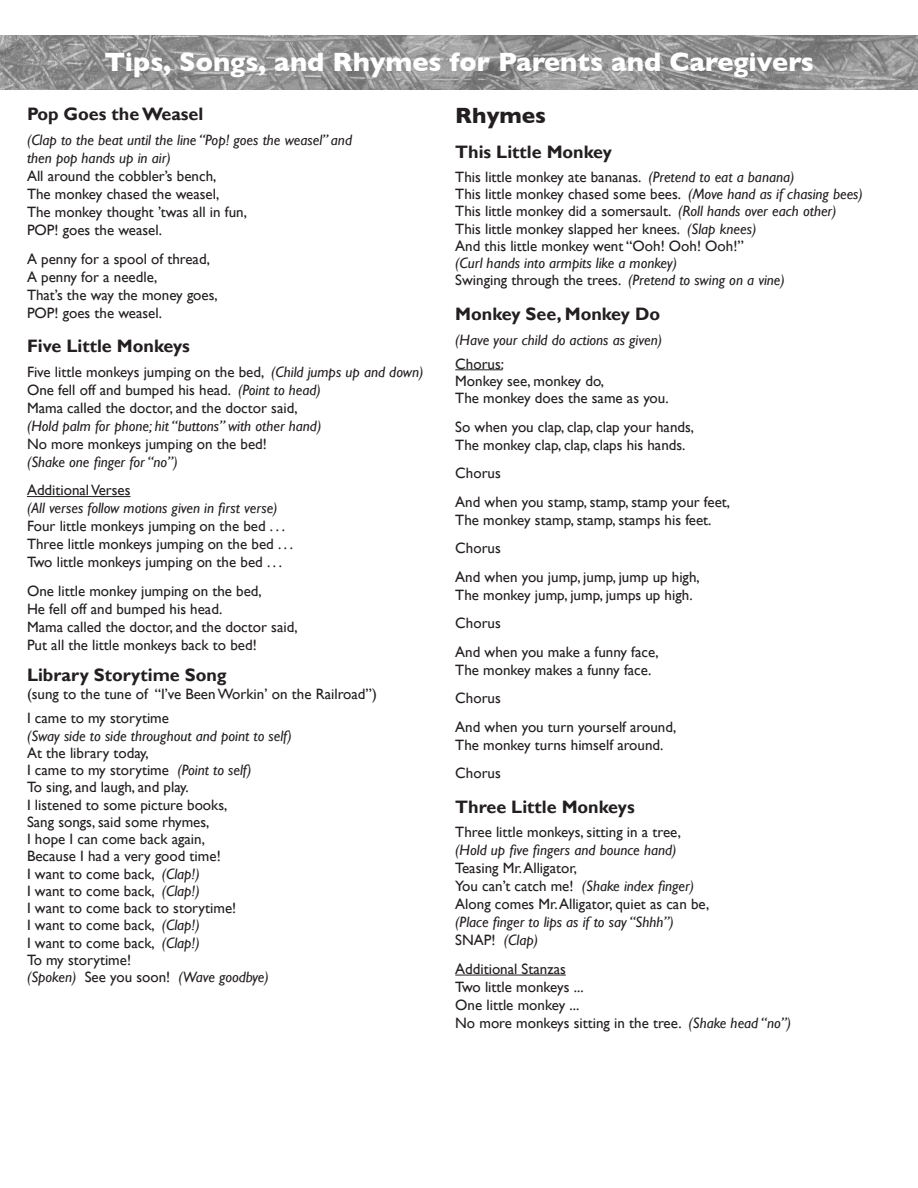
<style>
.page{position:relative;width:918px;height:1188px;background:#fff}
.page>*{position:absolute;margin:0;border:0;box-sizing:border-box;transform-origin:0 0}
.t1{font:700 27px "Gill Sans";color:#fff}
.Large_Header{font:700 22.5px "Gill Sans";color:#231f20}
.Song_Title{font:700 18px "Gill Sans";color:#231f20}
.Song_Body{font:700 18px "Gill Sans";color:#231f20}
.Song_Body-2{font:15px/18px "Gill Sans";color:#231f20}
.Song_Body_1{font:15px/17.2px "Gill Sans";color:#231f20}
.Song_Body_1st{font:15px/18px "Gill Sans";color:#231f20}
.Song_Body_1-2{font:italic 15px "Gill Sans";color:#231f20}
.s1{font-style:italic}
</style>
<div class="page">
<img style="left:0;top:36px;width:918px;height:54px">
<hr style="left:27px;top:496px;width:104px;height:1px;background:#231f20">
<hr style="left:455px;top:369px;width:48px;height:1px;background:#231f20">
<hr style="left:455px;top:975px;width:111px;height:1px;background:#231f20">
<p class="t1" style="left:105px;top:46px;width:711px">Tips, Songs, and Rhymes for Parents and Caregivers</p>
<p class="Song_Title" style="left:27px;top:104px;width:178px">Pop Goes theWeasel</p>
<p class="Song_Body_1st" style="left:27px;top:131px;width:327px"><span class="s1">(Clap to the beat until the line “Pop! goes the weasel” and then pop hands up in air)<br></span>All around the cobbler’s bench,<br>The monkey chased the weasel,<br>The monkey thought ’twas all in fun,<br>POP! goes the weasel.</p>
<p class="Song_Body-2" style="left:27px;top:250px;width:192px">A penny for a spool of thread,<br>A penny for a needle,<br>That’s the way the money goes,<br>POP! goes the weasel.</p>
<p class="Song_Title" style="left:27px;top:335px;width:164px">Five Little Monkeys</p>
<p class="Song_Body_1st" style="left:27px;top:363px;width:398px">Five little monkeys jumping on the bed, <span class="s1">(Child jumps up and down)<br></span>One fell off and bumped his head. <span class="s1">(Point to head)<br></span>Mama called the doctor, and the doctor said,<br><span class="s1">(Hold palm for phone; hit “buttons” with other hand)<br></span>No more monkeys jumping on the bed!<br><span class="s1">(Shake one finger for “no”)</span></p>
<p class="Song_Body-2" style="left:27px;top:482px;width:268px">Additional Verses<br><span class="s1">(All verses follow motions given in first verse)<br></span>Four little monkeys jumping on the bed . . .<br>Three little monkeys jumping on the bed . . .<br>Two little monkeys jumping on the bed . . .</p>
<p class="Song_Body-2" style="left:27px;top:582px;width:272px">One little monkey jumping on the bed,<br>He fell off and bumped his head.<br>Mama called the doctor, and the doctor said, Put all the little monkeys back to bed!</p>
<p class="Song_Body" style="left:27px;top:665px;width:201px">Library Storytime Song</p>
<p class="Song_Body-2" style="left:27px;top:686px;width:351px">(sung to the tune of “I’ve Been Workin’ on the Railroad”)</p>
<p class="Song_Body_1" style="left:27px;top:710px;width:266px">I came to my storytime<br><span class="s1">(Sway side to side throughout and point to self)<br></span>At the library today,<br>I came to my storytime <span class="s1">(Point to self)<br></span>To sing, and laugh, and play.<br>I listened to some picture books,<br>Sang songs, said some rhymes,<br>I hope I can come back again,<br>Because I had a very good time!<br>I want to come back, <span class="s1">(Clap!)<br></span>I want to come back, <span class="s1">(Clap!)<br></span>I want to come back to storytime!<br>I want to come back, <span class="s1">(Clap!)<br></span>I want to come back, <span class="s1">(Clap!)<br></span>To my storytime!<br><span class="s1">(Spoken)</span> See you soon! <span class="s1">(Wave goodbye)</span></p>
<p class="Large_Header" style="left:455px;top:103px;width:92px">Rhymes</p>
<p class="Song_Title" style="left:455px;top:141px;width:158px">This Little Monkey</p>
<p class="Song_Body_1" style="left:455px;top:169px;width:409px">This little monkey ate bananas. <span class="s1">(Pretend to eat a banana)<br></span>This little monkey chased some bees. <span class="s1">(Move hand as if chasing bees)<br></span>This little monkey did a somersault. <span class="s1">(Roll hands over each other)<br></span>This little monkey slapped her knees. <span class="s1">(Slap knees)<br></span>And this little monkey went “Ooh! Ooh! Ooh!”<br><span class="s1">(Curl hands into armpits like a monkey)<br></span>Swinging through the trees. <span class="s1">(Pretend to swing on a vine)</span></p>
<p class="Song_Title" style="left:455px;top:303px;width:207px">Monkey See, Monkey Do</p>
<p class="Song_Body_1-2" style="left:455px;top:331px;width:208px">(Have your child do actions as given)</p>
<p class="Song_Body_1" style="left:455px;top:355px;width:215px">Chorus:<br>Monkey see, monkey do,<br>The monkey does the same as you.</p>
<p class="Song_Body-2" style="left:455px;top:418px;width:240px">So when you clap, clap, clap your hands,<br>The monkey clap, clap, claps his hands.</p>
<p class="Song_Body-2" style="left:455px;top:464px;width:47px">Chorus</p>
<p class="Song_Body-2" style="left:455px;top:493px;width:276px">And when you stamp, stamp, stamp your feet,<br>The monkey stamp, stamp, stamps his feet.</p>
<p class="Song_Body-2" style="left:455px;top:539px;width:47px">Chorus</p>
<p class="Song_Body-2" style="left:455px;top:568px;width:246px">And when you jump, jump, jump up high,<br>The monkey jump, jump, jumps up high.</p>
<p class="Song_Body-2" style="left:455px;top:614px;width:47px">Chorus</p>
<p class="Song_Body-2" style="left:455px;top:643px;width:205px">And when you make a funny face,<br>The monkey makes a funny face.</p>
<p class="Song_Body-2" style="left:455px;top:689px;width:47px">Chorus</p>
<p class="Song_Body-2" style="left:455px;top:718px;width:223px">And when you turn yourself around,<br>The monkey turns himself around.</p>
<p class="Song_Body-2" style="left:455px;top:764px;width:47px">Chorus</p>
<p class="Song_Title" style="left:455px;top:796px;width:181px">Three Little Monkeys</p>
<p class="Song_Body_1st" style="left:455px;top:824px;width:256px">Three little monkeys, sitting in a tree, <span class="s1">(Hold up five fingers and bounce hand)<br></span>Teasing Mr. Alligator,<br>You can’t catch me! <span class="s1">(Shake index finger)<br></span>Along comes Mr. Alligator, quiet as can be, <span class="s1">(Place finger to lips as if to say “Shhh”)<br></span>SNAP! <span class="s1">(Clap)</span></p>
<p class="Song_Body-2" style="left:455px;top:960px;width:338px">Additional Stanzas<br>Two little monkeys ...<br>One little monkey ...<br>No more monkeys sitting in the tree. <span class="s1">(Shake head “no”)</span></p>
</div>
